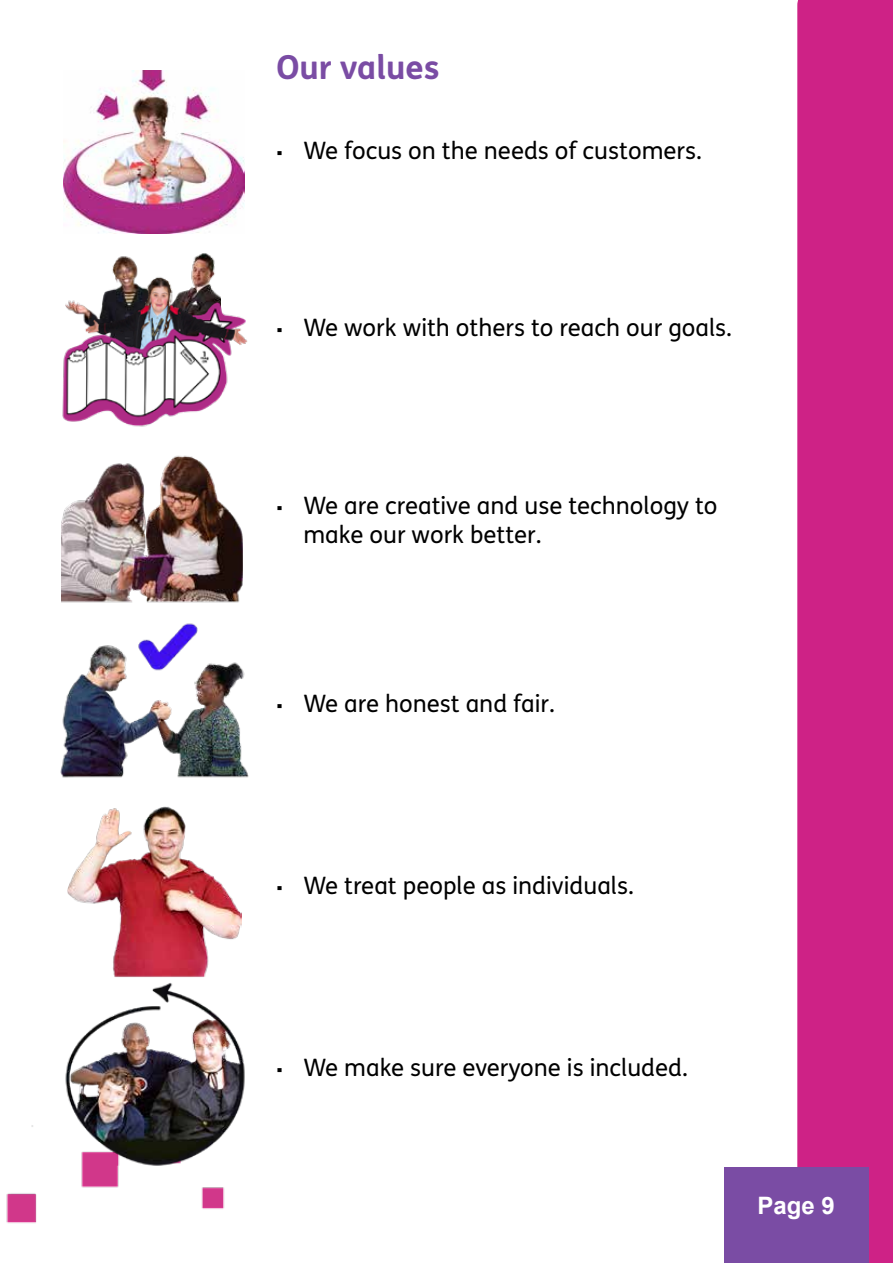
<style>
.page{position:relative;width:893px;height:1263px;background:#fff}
.page>*{position:absolute;margin:0;border:0;box-sizing:border-box;transform-origin:0 0}
.t1{font:700 33px "FS Me Pro";color:#7a4ca4}
.t2{font:24px/28.8px "FS Me Pro";color:#000}
.t3{font:700 24px "Arial";color:#fff}
.s1{font-family:"Verdana";font-size:18px}
</style>
<div class="page">
<div style="left:797px;top:0;width:96px;height:1263px;background:#ce2286"></div>
<div style="left:724px;top:1167px;width:144px;height:96px;background:#7a4ca4"></div>
<img style="left:6px;top:1125px;width:219px;height:98px">
<img style="left:63px;top:70px;width:181px;height:163px">
<img style="left:192px;top:253px;width:23px;height:14px">
<img style="left:112px;top:256px;width:25px;height:11px">
<img style="left:62px;top:267px;width:186px;height:160px">
<img style="left:61px;top:455px;width:182px;height:147px">
<img style="left:60px;top:602px;width:189px;height:176px">
<img style="left:67px;top:806px;width:174px;height:171px">
<img style="left:58px;top:983px;width:187px;height:186px">
<h2 class="t1" style="left:276px;top:42px;width:165px">Our values</h2>
<p class="t2" style="left:276px;top:135px;width:427px"><span class="s1">▪</span> We focus on the needs of customers.</p>
<p class="t2" style="left:276px;top:313px;width:457px"><span class="s1">▪</span> We work with others to reach our goals.</p>
<p class="t2" style="left:303px;top:491px;width:416px;text-indent:-27px"><span class="s1">▪</span> We are creative and use technology to make our work better.</p>
<p class="t2" style="left:276px;top:688px;width:280px"><span class="s1">▪</span> We are honest and fair.</p>
<p class="t2" style="left:276px;top:870px;width:359px"><span class="s1">▪</span> We treat people as individuals.</p>
<p class="t2" style="left:276px;top:1052px;width:413px"><span class="s1">▪</span> We make sure everyone is included.</p>
<p class="t3" style="left:757px;top:1188px;width:79px">Page 9</p>
</div>
